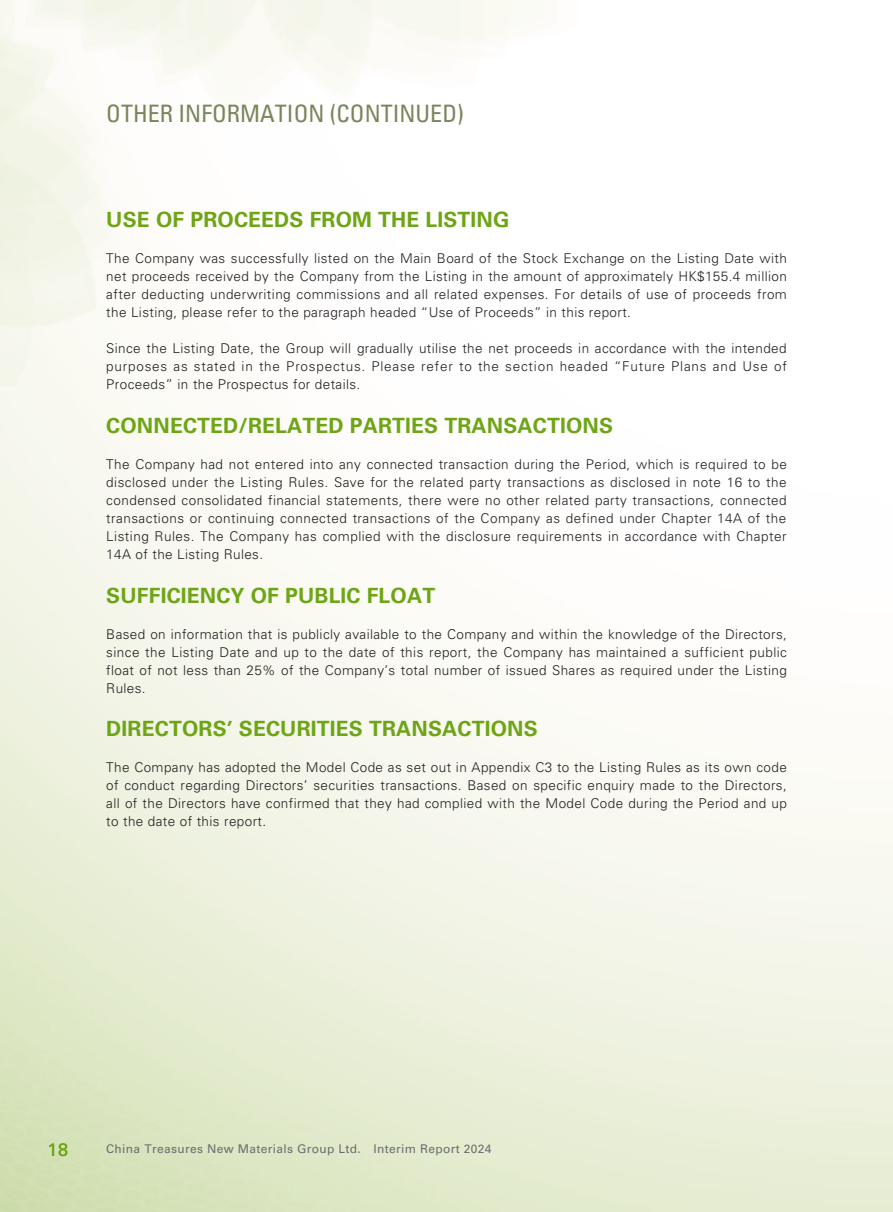
<style>
.page{position:relative;width:893px;height:1212px;background:#fff}
.page>*{position:absolute;margin:0;border:0;box-sizing:border-box;transform-origin:0 0}
.t1{font:condensed 24px "Univers LT Std";color:#7a855c}
.t2{font:700 21px "Univers LT Std";letter-spacing:.01em;color:#6ea516}
.t3{font:18px "Univers LT Std";color:#6ea516}
.t4{font:300 13.5px/18px "Univers LT Std";letter-spacing:.03em;color:#231f20;text-align:justify}
.t5{font:12px "Univers LT Std";letter-spacing:.03em;color:#6c6d70}
</style>
<div class="page">
<h1 class="t1" style="left:106px;top:99px;width:359px">OTHER INFORMATION (CONTINUED)</h1>
<h2 class="t2" style="left:106px;top:208px;width:405px">USE OF PROCEEDS FROM THE LISTING</h2>
<p class="t4" style="left:106px;top:250px;width:682px">The Company was successfully listed on the Main Board of the Stock Exchange on the Listing Date with net proceeds received by the Company from the Listing in the amount of approximately HK$155.4 million after deducting underwriting commissions and all related expenses. For details of use of proceeds from the Listing, please refer to the paragraph headed “Use of Proceeds” in this report.</p>
<p class="t4" style="left:106px;top:340px;width:682px">Since the Listing Date, the Group will gradually utilise the net proceeds in accordance with the intended purposes as stated in the Prospectus. Please refer to the section headed “Future Plans and Use of Proceeds” in the Prospectus for details.</p>
<h2 class="t2" style="left:106px;top:413px;width:508px">CONNECTED/RELATED PARTIES TRANSACTIONS</h2>
<p class="t4" style="left:106px;top:455px;width:682px">The Company had not entered into any connected transaction during the Period, which is required to be disclosed under the Listing Rules. Save for the related party transactions as disclosed in note 16 to the condensed consolidated financial statements, there were no other related party transactions, connected transactions or continuing connected transactions of the Company as defined under Chapter 14A of the Listing Rules. The Company has complied with the disclosure requirements in accordance with Chapter 14A of the Listing Rules.</p>
<h2 class="t2" style="left:106px;top:583px;width:330px">SUFFICIENCY OF PUBLIC FLOAT</h2>
<p class="t4" style="left:106px;top:625px;width:682px">Based on information that is publicly available to the Company and within the knowledge of the Directors, since the Listing Date and up to the date of this report, the Company has maintained a sufficient public float of not less than 25% of the Company’s total number of issued Shares as required under the Listing Rules.</p>
<h2 class="t2" style="left:106px;top:716px;width:433px">DIRECTORS’ SECURITIES TRANSACTIONS</h2>
<p class="t4" style="left:106px;top:758px;width:682px">The Company has adopted the Model Code as set out in Appendix C3 to the Listing Rules as its own code of conduct regarding Directors’ securities transactions. Based on specific enquiry made to the Directors, all of the Directors have confirmed that they had complied with the Model Code during the Period and up to the date of this report.</p>
<h3 class="t3" style="left:48px;top:1139px;width:22px">18</h3>
<p class="t5" style="left:106px;top:1142px;width:387px">China Treasures New Materials Group Ltd. Interim Report 2024</p>
</div>
